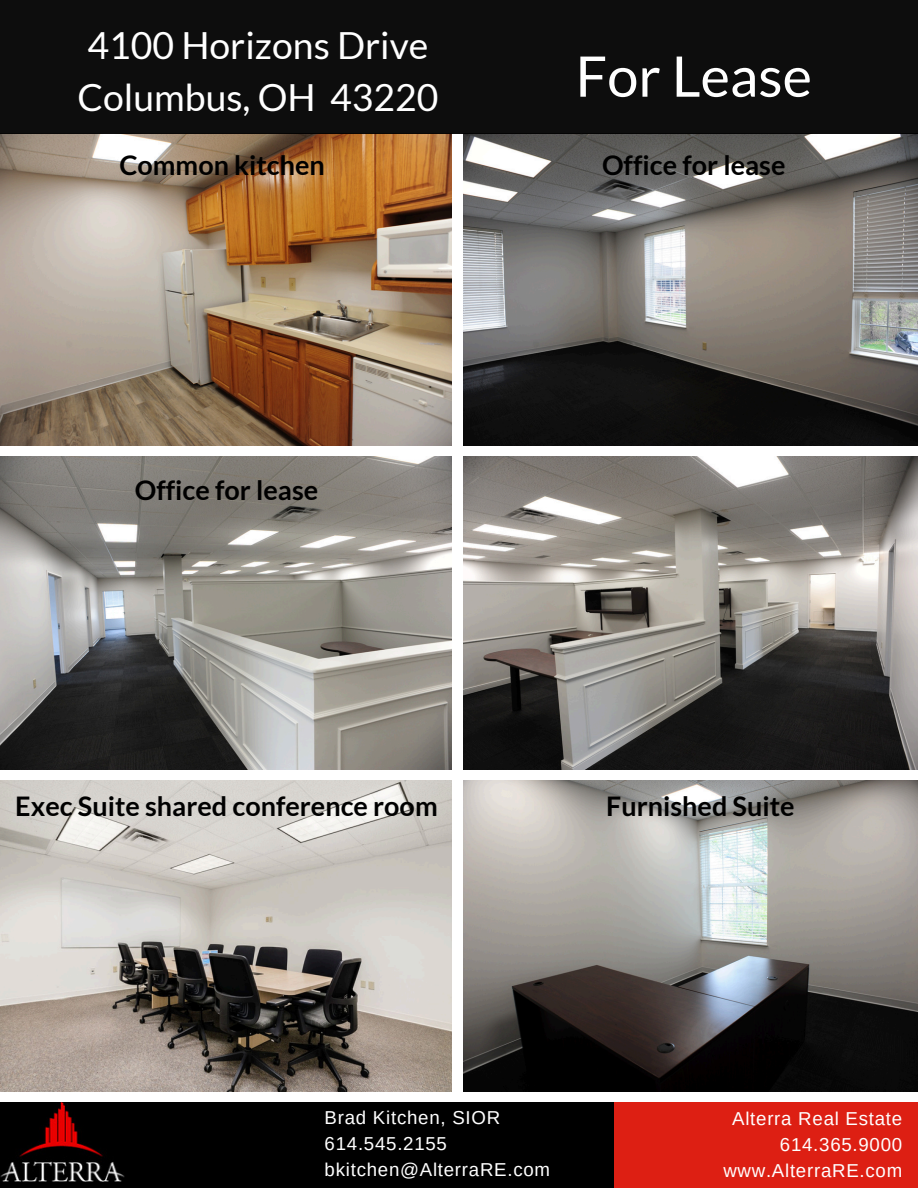
<style>
.page{position:relative;width:918px;height:1188px;background:#fff}
.page>*{position:absolute;margin:0;border:0;box-sizing:border-box;transform-origin:0 0}
.t1{font:55.95px "Lato";color:#fff}
.t2{font:37.35px/51.8px "Lato";color:#fff}
.t3{font:700 27px "Lato";color:#000}
.t4{font:18.75px "Arimo";letter-spacing:.04em;color:#fff}
</style>
<div class="page">
<img style="left:0;top:780px;width:452px;height:312px">
<img style="left:463px;top:780px;width:455px;height:312px">
<img style="left:0;top:456px;width:452px;height:313px">
<img style="left:0;top:133px;width:452px;height:312px">
<img style="left:463px;top:133px;width:455px;height:312px">
<img style="left:463px;top:456px;width:455px;height:313px">
<div style="left:0;top:0;width:918px;height:133px;background:#0d0d0d"></div>
<div style="left:0;top:1103px;width:616px;height:84px;background:#000"></div>
<div style="left:614px;top:1103px;width:304px;height:84px;background:#dd1f13"></div>
<img style="left:1px;top:1103px;width:124px;height:79px">
<h3 class="t2" style="left:78px;top:19px;width:362px">4100 Horizons Drive<br>Columbus, OH 43220</h3>
<h3 class="t3" style="left:119px;top:149px;width:207px">Common kitchen</h3>
<p class="t3" style="left:602px;top:149px;width:185px">Office for lease</p>
<h3 class="t1" style="left:576px;top:41px;width:238px">For Lease</h3>
<p class="t3" style="left:135px;top:473px;width:185px">Office for lease</p>
<p class="t3" style="left:15px;top:790px;width:424px">Exec Suite shared conference room</p>
<p class="t3" style="left:606px;top:790px;width:190px">Furnished Suite</p>
<p class="t4" style="left:325px;top:1107px;width:177px">Brad Kitchen, SIOR</p>
<p class="t4" style="left:325px;top:1133px;width:124px">614.545.2155</p>
<p class="t4" style="left:325px;top:1159px;width:227px">bkitchen@AlterraRE.com</p>
<p class="t4" style="left:732px;top:1108px;width:172px">Alterra Real Estate</p>
<p class="t4" style="left:780px;top:1134px;width:124px">614.365.9000</p>
<p class="t4" style="left:723px;top:1160px;width:180px">www.AlterraRE.com</p>
<h1 class="t4" style="left:780px;top:1120px;width:124px">614.365.9000</h1>
</div>
